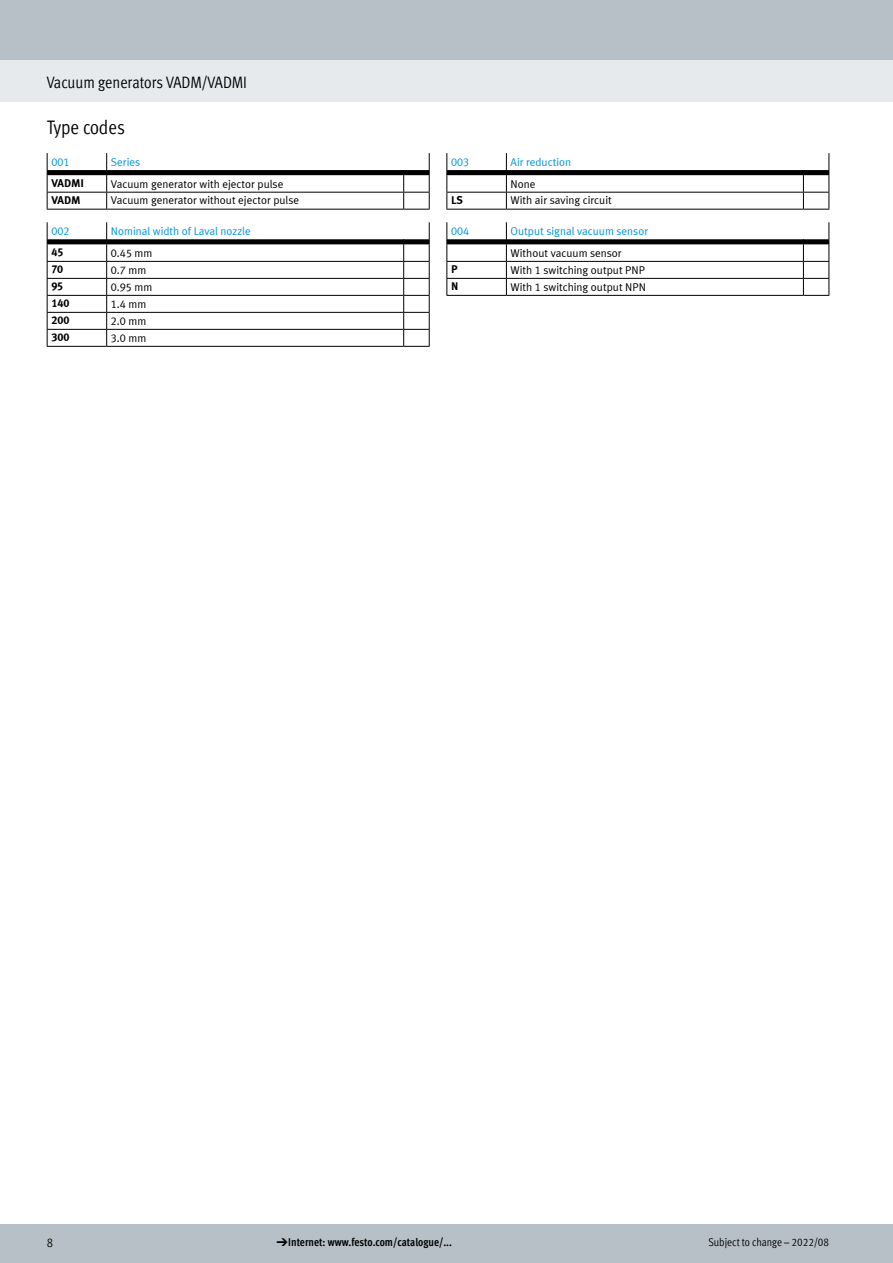
<style>
.page{position:relative;width:893px;height:1263px;background:#fff}
.page>*{position:absolute;margin:0;border:0;box-sizing:border-box;transform-origin:0 0}
.FES_title_section{font:condensed 19.5px "Festo";color:#000}
.FES_title_family{font:condensed 16.5px "Festo";letter-spacing:-.005em;color:#000}
.t1{font:condensed 12.75px "Festo";color:#000}
.t2{font:11.25px "Meta Plus LF";color:#000}
.t3{font:11.25px/21.6px "Meta Plus LF";color:#0095db}
.t4{font:700 condensed 11.25px "Festo";color:#000}
.t5{font:700 11.25px "Meta Plus LF";color:#000}
.t6{font:condensed 11.25px "Festo";letter-spacing:-.005em;color:#000}
.s1{color:#000}
.s2{font-family:"Meto Pict 182";font-weight:400;font-stretch:normal}
</style>
<div class="page">
<div style="left:0;top:1225px;width:893px;height:38px;background:#b6c0c6"></div>
<div style="left:0;top:60px;width:893px;height:42px;background:#e7eaec"></div>
<div style="left:0;top:0;width:893px;height:60px;background:#b6c0c6"></div>
<svg style="left:47px;top:153px;width:383px;height:57px"></svg>
<svg style="left:47px;top:222px;width:383px;height:125px"></svg>
<svg style="left:446px;top:153px;width:383px;height:57px"></svg>
<svg style="left:446px;top:222px;width:383px;height:74px"></svg>
<p class="FES_title_family" style="left:47px;top:71px;width:202px">Vacuum generators VADM/VADMI</p>
<p class="FES_title_section" style="left:47px;top:113px;width:80px">Type codes</p>
<p class="t3" style="left:51px;top:151px;width:20px">001</p>
<p class="t3" style="left:111px;top:151px;width:31px">Series</p>
<p class="t5" style="left:51px;top:176px;width:34px">VADMI</p>
<p class="t2" style="left:111px;top:177px;width:174px">Vacuum generator with ejector pulse</p>
<p class="t5" style="left:51px;top:193px;width:31px">VADM</p>
<p class="t2" style="left:111px;top:194px;width:190px">Vacuum generator without ejector pulse</p>
<p class="t3" style="left:51px;top:220px;width:20px">002</p>
<p class="t3" style="left:111px;top:220px;width:141px">Nominal width of Laval nozzle</p>
<p class="t5" style="left:51px;top:245px;width:14px">45</p>
<p class="t2" style="left:111px;top:246px;width:43px">0.45 mm</p>
<p class="t5" style="left:51px;top:262px;width:13px">70</p>
<p class="t2" style="left:111px;top:263px;width:37px">0.7 mm</p>
<p class="t5" style="left:51px;top:279px;width:13px">95</p>
<p class="t2" style="left:111px;top:280px;width:43px">0.95 mm</p>
<p class="t5" style="left:51px;top:296px;width:20px">140</p>
<p class="t2" style="left:111px;top:297px;width:37px">1.4 mm</p>
<p class="t5" style="left:51px;top:313px;width:20px">200</p>
<p class="t2" style="left:111px;top:314px;width:37px">2.0 mm</p>
<p class="t5" style="left:51px;top:330px;width:20px">300</p>
<p class="t2" style="left:111px;top:331px;width:37px">3.0 mm</p>
<p class="t3" style="left:451px;top:151px;width:20px">003</p>
<p class="t3" style="left:511px;top:151px;width:62px">Air reduction<br><span class="s1">None</span></p>
<p class="t5" style="left:451px;top:193px;width:14px">LS</p>
<p class="t2" style="left:511px;top:194px;width:103px">With air saving circuit</p>
<p class="t3" style="left:451px;top:220px;width:20px">004</p>
<p class="t3" style="left:511px;top:220px;width:139px">Output signal vacuum sensor<br><span class="s1">Without vacuum sensor</span></p>
<p class="t5" style="left:451px;top:262px;width:8px">P</p>
<p class="t2" style="left:511px;top:263px;width:136px">With 1 switching output PNP</p>
<p class="t5" style="left:451px;top:279px;width:9px">N</p>
<p class="t2" style="left:511px;top:280px;width:137px">With 1 switching output NPN</p>
<p class="t1" style="left:47px;top:1233px;width:8px">8</p>
<p class="t4" style="left:276px;top:1234px;width:177px"><span class="s2">d</span> Internet: www.festo.com/catalogue/...</p>
<p class="t6" style="left:708px;top:1234px;width:122px">Subject to change – 2022/08</p>
</div>
